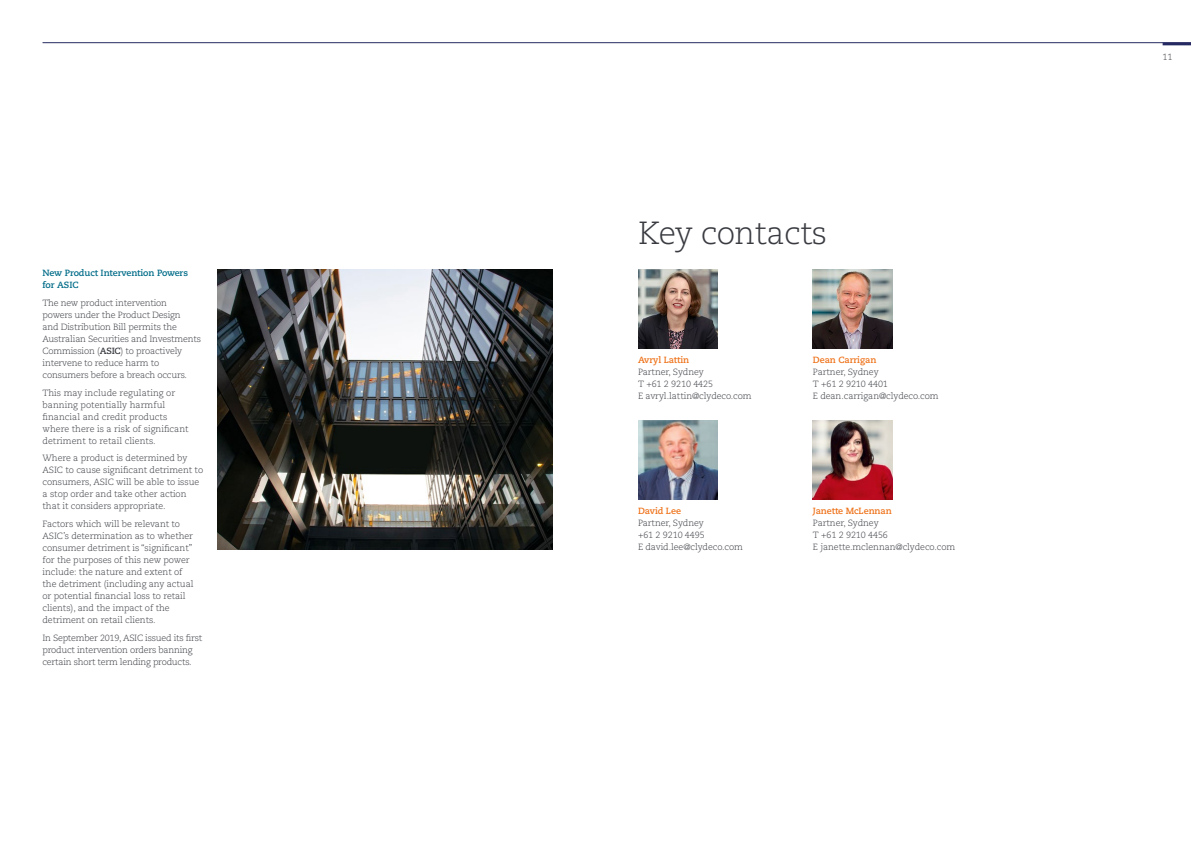
<style>
.page{position:relative;width:1191px;height:842px;background:#fff}
.page>*{position:absolute;margin:0;border:0;box-sizing:border-box;transform-origin:0 0}
.t1{font:300 32px "Caecilia LT Std";letter-spacing:-.02em;color:#393b41}
.t2{font:300 9px/12px "Caecilia LT Std";letter-spacing:-.01em;color:#393b41}
.t3{font:700 9px "Caecilia LT Std";letter-spacing:-.01em;color:#ee7219}
.t4{font:700 9px/12px "Caecilia LT Std";letter-spacing:-.01em;color:#006c88}
.s1{font-weight:700}
</style>
<div class="page">
<img style="left:217px;top:269px;width:336px;height:281px">
<hr style="left:43px;top:43px;width:1148px;height:1px;background:#262a63">
<hr style="left:1162px;top:43px;width:29px;height:2px;background:#262a63">
<img style="left:638px;top:269px;width:79px;height:80px">
<img style="left:638px;top:420px;width:79px;height:79px">
<img style="left:813px;top:269px;width:79px;height:80px">
<img style="left:813px;top:420px;width:79px;height:79px">
<p class="t4" style="left:43px;top:267px;width:147px">New Product Intervention Powers for ASIC</p>
<p class="t2" style="left:43px;top:297px;width:160px">The new product intervention<br>powers under the Product Design<br>and Distribution Bill permits the Australian Securities and Investments Commission (<span class="s1">ASIC</span>) to proactively intervene to reduce harm to consumers before a breach occurs.</p>
<p class="t2" style="left:43px;top:387px;width:148px">This may include regulating or banning potentially harmful financial and credit products where there is a risk of significant detriment to retail clients.</p>
<p class="t2" style="left:43px;top:452px;width:162px">Where a product is determined by ASIC to cause significant detriment to consumers, ASIC will be able to issue a stop order and take other action that it considers appropriate.</p>
<p class="t2" style="left:43px;top:518px;width:153px">Factors which will be relevant to ASIC’s determination as to whether consumer detriment is “significant” for the purposes of this new power include: the nature and extent of the detriment (including any actual or potential financial loss to retail clients), and the impact of the detriment on retail clients.</p>
<p class="t2" style="left:43px;top:632px;width:161px">In September 2019, ASIC issued its first product intervention orders banning certain short term lending products.</p>
<h1 class="t1" style="left:638px;top:215px;width:191px">Key contacts</h1>
<p class="t3" style="left:638px;top:354px;width:53px">Avryl Lattin</p>
<p class="t2" style="left:638px;top:366px;width:115px">Partner, Sydney<br>T +61 2 9210 4425<br>E avryl.lattin@clydeco.com</p>
<p class="t3" style="left:638px;top:505px;width:45px">David Lee</p>
<p class="t2" style="left:638px;top:517px;width:106px">Partner, Sydney<br>+61 2 9210 4495<br>E david.lee@clydeco.com</p>
<p class="t3" style="left:813px;top:354px;width:65px">Dean Carrigan</p>
<p class="t2" style="left:813px;top:366px;width:127px">Partner, Sydney<br>T +61 2 9210 4401<br>E dean.carrigan@clydeco.com</p>
<p class="t3" style="left:813px;top:505px;width:80px">Janette McLennan</p>
<p class="t2" style="left:813px;top:517px;width:144px">Partner, Sydney<br>T +61 2 9210 4456<br>E janette.mclennan@clydeco.com</p>
<p class="t2" style="left:1162px;top:51px;width:11px">11</p>
</div>
